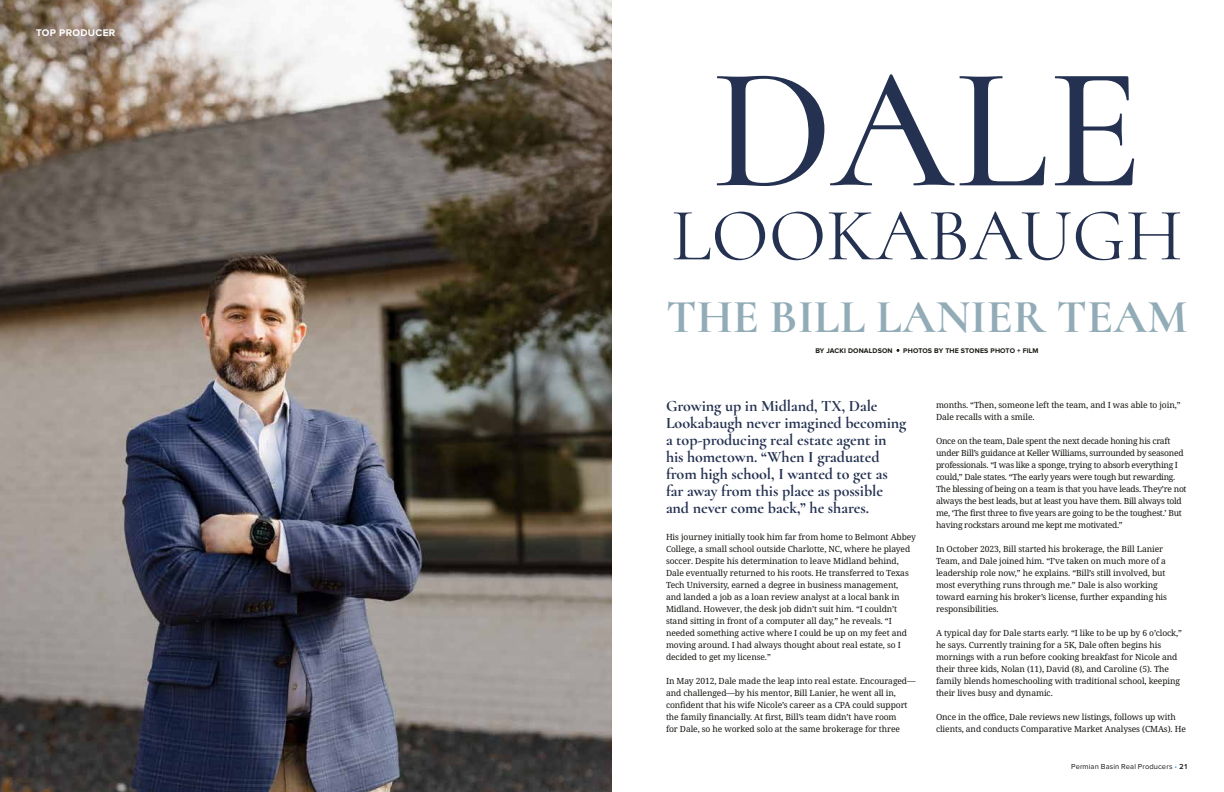
<style>
.page{position:relative;width:1224px;height:792px;background:#fff}
.page>*{position:absolute;margin:0;border:0;box-sizing:border-box;transform-origin:0 0}
.t1{font:500 174.6px "Cormorant";color:#243151}
.t2{font:75.1px "Cormorant";color:#243151}
.t3{font:700 47.4px "Cormorant";color:#92acb7}
.t4{font:700 16px/17px "Cormorant";letter-spacing:-.005em;color:#243151}
.t5{font:700 10px "Proxima Nova";letter-spacing:.03em;color:#fff}
.t6{font:8.5px/12px "Avrile Serif";letter-spacing:-.01em;color:#171713}
.t7{font:8.5px/12px "Avrile Serif";letter-spacing:-.03em;color:#171713}
.t8{font:7.5px "Proxima Nova";letter-spacing:.02em;color:#171713}
.t9{font:700 7px "Proxima Nova";letter-spacing:.02em;color:#171713}
.s1{color:#31a5d9}
.s2{font-weight:600}
</style>
<div class="page">
<img style="left:0;top:0;width:612px;height:792px">
<p class="t5" style="left:36px;top:28px;width:81px">TOP PRODUCER</p>
<h1 class="t1" style="left:711px;top:24px;width:433px">DALE</h1>
<h2 class="t2" style="left:671px;top:190px;width:513px">LOOKABAUGH</h2>
<h3 class="t3" style="left:666px;top:288px;width:523px">THE BILL LANIER TEAM</h3>
<p class="t9" style="left:815px;top:347px;width:225px">BY JACKI DONALDSON • PHOTOS BY THE STONES PHOTO + FILM</p>
<p class="t4" style="left:666px;top:397px;width:242px">Growing up in Midland, TX, Dale Lookabaugh never imagined becoming a top-producing real estate agent in his hometown. “When I graduated from high school, I wanted to get as far away from this place as possible and never come back,” he shares.</p>
<p class="t6" style="left:666px;top:531px;width:252px">His journey initially took him far from home to Belmont Abbey College, a small school outside Charlotte, NC, where he played soccer. Despite his determination to leave Midland behind, Dale eventually returned to his roots. He transferred to Texas Tech University, earned a degree in business management,<br>and landed a job as a loan review analyst at a local bank in Midland. However, the desk job didn’t suit him. “I couldn’t stand sitting in front of a computer all day,” he reveals. “I needed something active where I could be up on my feet and moving around. I had always thought about real estate, so I decided to get my license.”</p>
<p class="t6" style="left:666px;top:675px;width:251px">In May 2012, Dale made the leap into real estate. Encouraged— and challenged—by his mentor, Bill Lanier, he went all in, confident that his wife Nicole’s career as a CPA could support the family financially. At first, Bill’s team didn’t have room<br>for Dale, so he worked solo at the same brokerage for three</p>
<p class="t6" style="left:936px;top:399px;width:246px">months. “Then, someone left the team, and I was able to join,”<br>Dale recalls with a smile.</p>
<p class="t7" style="left:936px;top:435px;width:252px">Once on the team, Dale spent the next decade honing his craft under Bill’s guidance at Keller Williams, surrounded by seasoned professionals. “I was like a sponge, trying to absorb everything I could,” Dale states. “The early years were tough but rewarding.<br>The blessing of being on a team is that you have leads. They’re not always the best leads, but at least you have them. Bill always told me, ‘The first three to five years are going to be the toughest.’ But having rockstars around me kept me motivated.”</p>
<p class="t6" style="left:936px;top:543px;width:233px">In October 2023, Bill started his brokerage, the Bill Lanier Team, and Dale joined him. “I’ve taken on much more of a leadership role now,” he explains. “Bill’s still involved, but most everything runs through me.” Dale is also working toward earning his broker’s license, further expanding his responsibilities.</p>
<p class="t6" style="left:936px;top:627px;width:248px">A typical day for Dale starts early. “I like to be up by 6 o’clock,” he says. Currently training for a 5K, Dale often begins his mornings with a run before cooking breakfast for Nicole and their three kids, Nolan (11), David (8), and Caroline (5). The family blends homeschooling with traditional school, keeping their lives busy and dynamic.</p>
<p class="t6" style="left:936px;top:711px;width:251px">Once in the office, Dale reviews new listings, follows up with clients, and conducts Comparative Market Analyses (CMAs). He</p>
<p class="t8" style="left:1071px;top:762px;width:118px">Permian Basin Real Producers <span class="s1">•</span> <span class="s2">21</span></p>
</div>
